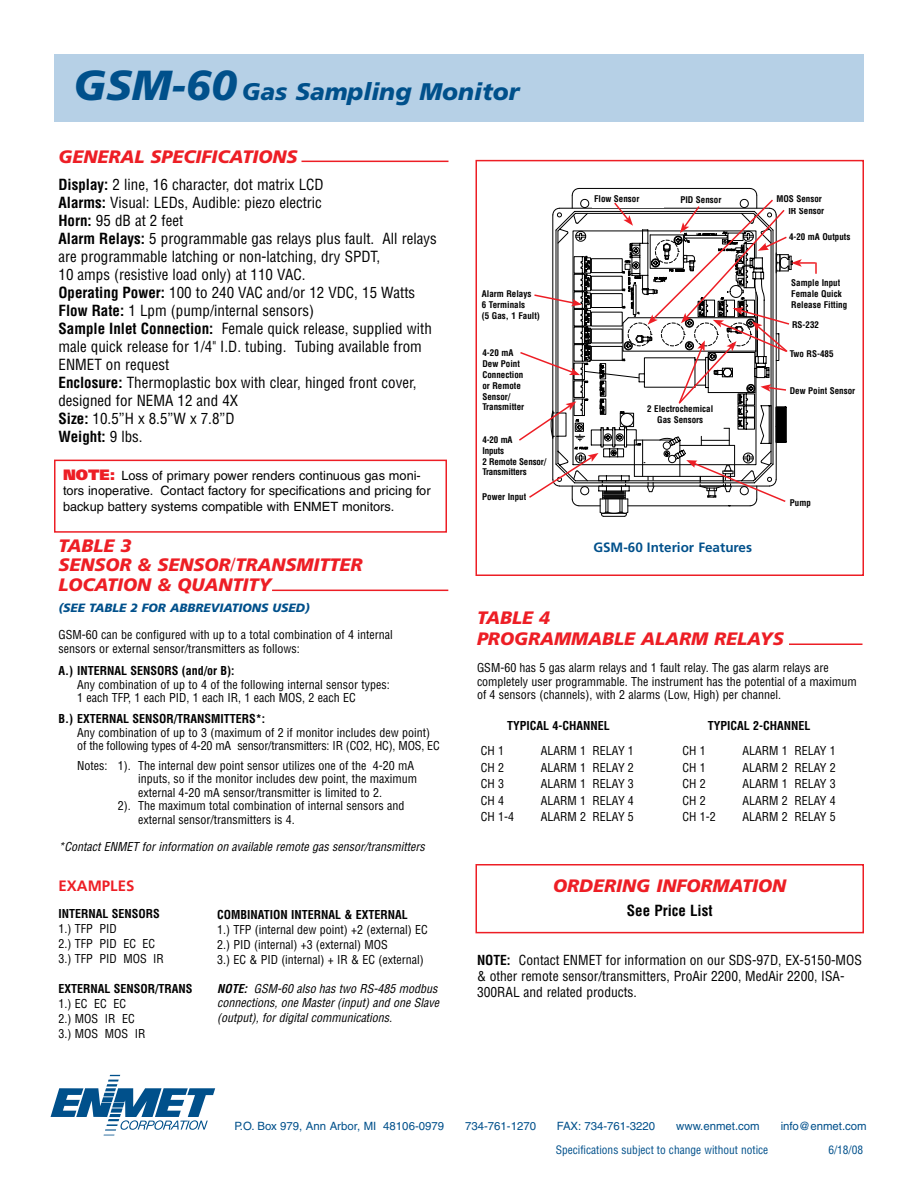
<style>
.page{position:relative;width:918px;height:1188px;background:#fff}
.page>*{position:absolute;margin:0;border:0;box-sizing:border-box;transform-origin:0 0}
.t1{font:italic 900 24px "Frutiger";color:#00508b}
.t2{font:italic 900 18px/19.5px "Frutiger";color:#ed1e25}
.t3{font:condensed 15px/18px "Helvetica";color:#000}
.t4{font:700 condensed 15px "Helvetica";color:#000}
.t5{font:700 15px "Frutiger";color:#ed1e25}
.t6{font:condensed 13.5px/16.2px "Helvetica";color:#000}
.t7{font:700 13.5px "Frutiger";color:#00508b}
.t8{font:12.75px/15.3px "Helvetica";color:#000}
.t9{font:condensed 12px/15px "Helvetica";color:#000}
.t10{font:italic condensed 12px/14.4px "Helvetica";color:#000}
.t11{font:700 condensed 12px "Helvetica";color:#000}
.t12{font:italic 900 12px "Frutiger";color:#00508b}
.t13{font:11.4px "Helvetica";color:#00508b}
.t14{font:condensed 11.4px "Helvetica";color:#00508b}
.t15{font:700 condensed 9px/10.8px "Helvetica";color:#000}
.s1{font-size:42px}
.s2{font-weight:700}
.s3{font-family:"Frutiger";font-weight:900;font-size:15px;color:#ed1e25}
.s4{font-family:"Helvetica";font-weight:400;font-style:normal}
</style>
<div class="page">
<div style="left:54px;top:54px;width:810px;height:67px;background:#b6d0e6"></div>
<div style="left:476px;top:864px;width:388px;height:69px;border:2px solid #ed1e25"></div>
<div style="left:54px;top:460px;width:393px;height:73px;border:2px solid #ed1e25"></div>
<div style="left:476px;top:160px;width:388px;height:416px;border:2px solid #ed1e25"></div>
<svg style="left:51px;top:1075px;width:164px;height:61px"></svg>
<hr style="left:302px;top:161px;width:146px;height:1px;background:#ed1e25">
<hr style="left:272px;top:590px;width:176px;height:1px;background:#ed1e25">
<hr style="left:789px;top:644px;width:73px;height:1px;background:#ed1e25">
<svg style="left:519px;top:195px;width:298px;height:322px"></svg>
<h1 class="t1" style="left:74px;top:77px;width:447px"><span class="s1">GSM-60</span> GAS SAMPLING MONITOR</h1>
<h2 class="t2" style="left:58px;top:147px;width:240px">GENERAL SPECIFICATIONS</h2>
<p class="t3" style="left:58px;top:176px;width:380px"><span class="s2">Display:</span> 2 line, 16 character, dot matrix LCD<br><span class="s2">Alarms:</span> Visual: LEDs, Audible: piezo electric<br><span class="s2">Horn:</span> 95 dB at 2 feet<br><span class="s2">Alarm Relays:</span> 5 programmable gas relays plus fault. All relays are programmable latching or non-latching, dry SPDT,<br>10 amps (resistive load only) at 110 VAC.<br><span class="s2">Operating Power:</span> 100 to 240 VAC and/or 12 VDC, 15 Watts <span class="s2">Flow Rate:</span> 1 Lpm (pump/internal sensors)<br><span class="s2">Sample Inlet Connection:</span> Female quick release, supplied with male quick release for 1/4" I.D. tubing. Tubing available from ENMET on request<br><span class="s2">Enclosure:</span> Thermoplastic box with clear, hinged front cover, designed for NEMA 12 and 4X<br><span class="s2">Size:</span> 10.5”H x 8.5”W x 7.8”D<br><span class="s2">Weight:</span> 9 lbs.</p>
<p class="t8" style="left:63px;top:468px;width:369px"><span class="s3">NOTE:</span> Loss of primary power renders continuous gas moni&shy;tors inoperative. Contact factory for specifications and pricing for backup battery systems compatible with ENMET monitors.</p>
<p class="t15" style="left:482px;top:289px;width:59px">Alarm Relays<br>6 Terminals<br>(5 Gas, 1 Fault)</p>
<p class="t15" style="left:482px;top:348px;width:43px">4-20 mA<br>Dew Point<br>Connection or Remote<br>Sensor/<br>Transmitter</p>
<p class="t15" style="left:482px;top:434px;width:65px">4-20 mA<br>Inputs<br>2 Remote Sensor/<br>Transmitters</p>
<p class="t15" style="left:482px;top:492px;width:45px">Power Input</p>
<p class="t15" style="left:594px;top:193px;width:47px">Flow Sensor</p>
<p class="t15" style="left:680px;top:194px;width:42px">PID Sensor</p>
<p class="t15" style="left:776px;top:193px;width:47px">MOS Sensor</p>
<p class="t15" style="left:788px;top:206px;width:37px">IR Sensor</p>
<p class="t15" style="left:789px;top:231px;width:63px">4-20 mA Outputs</p>
<p class="t15" style="left:791px;top:277px;width:57px">Sample Input<br>Female Quick<br>Release Fitting</p>
<p class="t15" style="left:792px;top:319px;width:28px">RS-232</p>
<p class="t15" style="left:790px;top:348px;width:45px">Two RS-485</p>
<p class="t15" style="left:647px;top:404px;width:67px;text-align:center">2 Electrochemical<br>Gas Sensors</p>
<p class="t15" style="left:790px;top:385px;width:67px">Dew Point Sensor</p>
<p class="t15" style="left:790px;top:497px;width:23px">Pump</p>
<h2 class="t2" style="left:58px;top:535px;width:306px">TABLE 3<br>SENSOR &amp; SENSOR<span class="s4">/</span>TRANSMITTER<br>LOCATION &amp; QUANTITY</h2>
<p class="t12" style="left:58px;top:601px;width:93px">(SEE TABLE 2 FOR</p>
<p class="t12" style="left:170px;top:601px;width:10px">ABBRE</p>
<p class="t12" style="left:211px;top:601px;width:17px">VIATIONS</p>
<p class="t12" style="left:273px;top:601px;width:9px">USED</p>
<p class="t12" style="left:305px;top:601px;width:6px">)</p>
<p class="t9" style="left:58px;top:628px;width:336px;line-height:13.5px">GSM-60 can be configured with up to a total combination of 4 internal sensors or external sensor/transmitters as follows:</p>
<p class="t11" style="left:58px;top:664px;width:178px">A.) INTERNAL SENSORS (and/or B):</p>
<p class="t9" style="left:77px;top:677px;width:314px;line-height:13.5px">Any combination of up to 4 of the following internal sensor types:<br>1 each TFP, 1 each PID, 1 each IR, 1 each MOS, 2 each EC</p>
<p class="t11" style="left:59px;top:712px;width:208px">B.) EXTERNAL SENSOR/TRANSMITTERS*:</p>
<p class="t9" style="left:77px;top:725px;width:364px;line-height:13.5px">Any combination of up to 3 (maximum of 2 if monitor includes dew point) of the following types of 4-20 mA sensor/transmitters: IR (CO2, HC), MOS, EC</p>
<p class="t9" style="left:77px;top:758px;width:338px">Notes: 1). The internal dew point sensor utilizes one of the 4-20 mA</p>
<p class="t9" style="left:138px;top:771px;width:280px">inputs, so if the monitor includes dew point, the maximum</p>
<p class="t9" style="left:138px;top:785px;width:246px">external 4-20 mA sensor/transmitter is limited to 2.</p>
<p class="t9" style="left:118px;top:798px;width:288px">2). The maximum total combination of internal sensors and</p>
<p class="t9" style="left:138px;top:812px;width:158px">external sensor/transmitters is 4.</p>
<p class="t10" style="left:58px;top:839px;width:368px">*Contact ENMET for information on available remote gas sensor/transmitters</p>
<p class="t5" style="left:58px;top:877px;width:77px">EXAMPLES</p>
<p class="t11" style="left:58px;top:907px;width:103px">INTERNAL SENSORS</p>
<p class="t9" style="left:58px;top:921px;width:107px">1.) TFP PID<br>2.) TFP PID EC EC<br>3.) TFP PID MOS IR</p>
<p class="t11" style="left:58px;top:982px;width:135px">EXTERNAL SENSOR/TRANS</p>
<p class="t9" style="left:58px;top:996px;width:88px">1.) EC EC EC<br>2.) MOS IR EC<br>3.) MOS MOS IR</p>
<p class="t11" style="left:217px;top:908px;width:192px">COMBINATION INTERNAL &amp; EXTERNAL</p>
<p class="t9" style="left:217px;top:922px;width:212px">1.) TFP (internal dew point) +2 (external) EC<br>2.) PID (internal) +3 (external) MOS<br>3.) EC &amp; PID (internal) + IR &amp; EC (external)</p>
<p class="t10" style="left:217px;top:981px;width:224px"><span class="s2">NOTE:</span> GSM-60 also has two RS-485 modbus connections, one Master (input) and one Slave (output), for digital communications.</p>
<p class="t7" style="left:593px;top:539px;width:160px">GSM-60 Interior Features</p>
<h2 class="t2" style="left:477px;top:607px;width:308px;line-height:21px">TABLE 4<br>PROGRAMMABLE ALARM RELAYS</h2>
<p class="t9" style="left:477px;top:661px;width:381px;line-height:13.5px">GSM-60 has 5 gas alarm relays and 1 fault relay. The gas alarm relays are completely user programmable. The instrument has the potential of a maximum of 4 sensors (channels), with 2 alarms (Low, High) per channel.</p>
<p class="t11" style="left:507px;top:718px;width:104px">TYPICAL 4-CHANNEL</p>
<p class="t9" style="left:481px;top:743px;width:25px">CH 1</p>
<p class="t9" style="left:541px;top:743px;width:95px">ALARM 1 RELAY 1</p>
<p class="t9" style="left:481px;top:760px;width:25px">CH 2</p>
<p class="t9" style="left:541px;top:760px;width:95px">ALARM 1 RELAY 2</p>
<p class="t9" style="left:481px;top:776px;width:25px">CH 3</p>
<p class="t9" style="left:541px;top:776px;width:95px">ALARM 1 RELAY 3</p>
<p class="t9" style="left:481px;top:793px;width:25px">CH 4</p>
<p class="t9" style="left:541px;top:793px;width:95px">ALARM 1 RELAY 4</p>
<p class="t9" style="left:481px;top:809px;width:35px">CH 1-4</p>
<p class="t9" style="left:541px;top:809px;width:95px">ALARM 2 RELAY 5</p>
<p class="t11" style="left:708px;top:718px;width:104px">TYPICAL 2-CHANNEL</p>
<p class="t9" style="left:683px;top:743px;width:25px">CH 1</p>
<p class="t9" style="left:743px;top:743px;width:95px">ALARM 1 RELAY 1</p>
<p class="t9" style="left:683px;top:760px;width:25px">CH 1</p>
<p class="t9" style="left:743px;top:760px;width:95px">ALARM 2 RELAY 2</p>
<p class="t9" style="left:683px;top:776px;width:25px">CH 2</p>
<p class="t9" style="left:743px;top:776px;width:95px">ALARM 1 RELAY 3</p>
<p class="t9" style="left:683px;top:793px;width:25px">CH 2</p>
<p class="t9" style="left:743px;top:793px;width:95px">ALARM 2 RELAY 4</p>
<p class="t9" style="left:683px;top:809px;width:35px">CH 1-2</p>
<p class="t9" style="left:743px;top:809px;width:95px">ALARM 2 RELAY 5</p>
<h2 class="t2" style="left:553px;top:875px;width:234px">ORDERING INFORMATION</h2>
<p class="t4" style="left:627px;top:901px;width:87px">See Price List</p>
<p class="t6" style="left:477px;top:952px;width:386px"><span class="s2">NOTE:</span> Contact ENMET for information on our SDS-97D, EX-5150-MOS &amp; other remote sensor/transmitters, ProAir 2200, MedAir 2200, ISA-<br>300RAL and related products.</p>
<p class="t13" style="left:234px;top:1120px;width:211px">P.O. Box 979, Ann Arbor, MI 48106-0979</p>
<p class="t13" style="left:465px;top:1120px;width:72px">734-761-1270</p>
<p class="t13" style="left:557px;top:1120px;width:100px">FAX: 734-761-3220</p>
<p class="t13" style="left:676px;top:1120px;width:85px">www.enmet.com</p>
<p class="t13" style="left:781px;top:1120px;width:87px">info@enmet.com</p>
<p class="t14" style="left:556px;top:1143px;width:214px">Specifications subject to change without notice</p>
<p class="t14" style="left:828px;top:1143px;width:36px">6/18/08</p>
</div>
